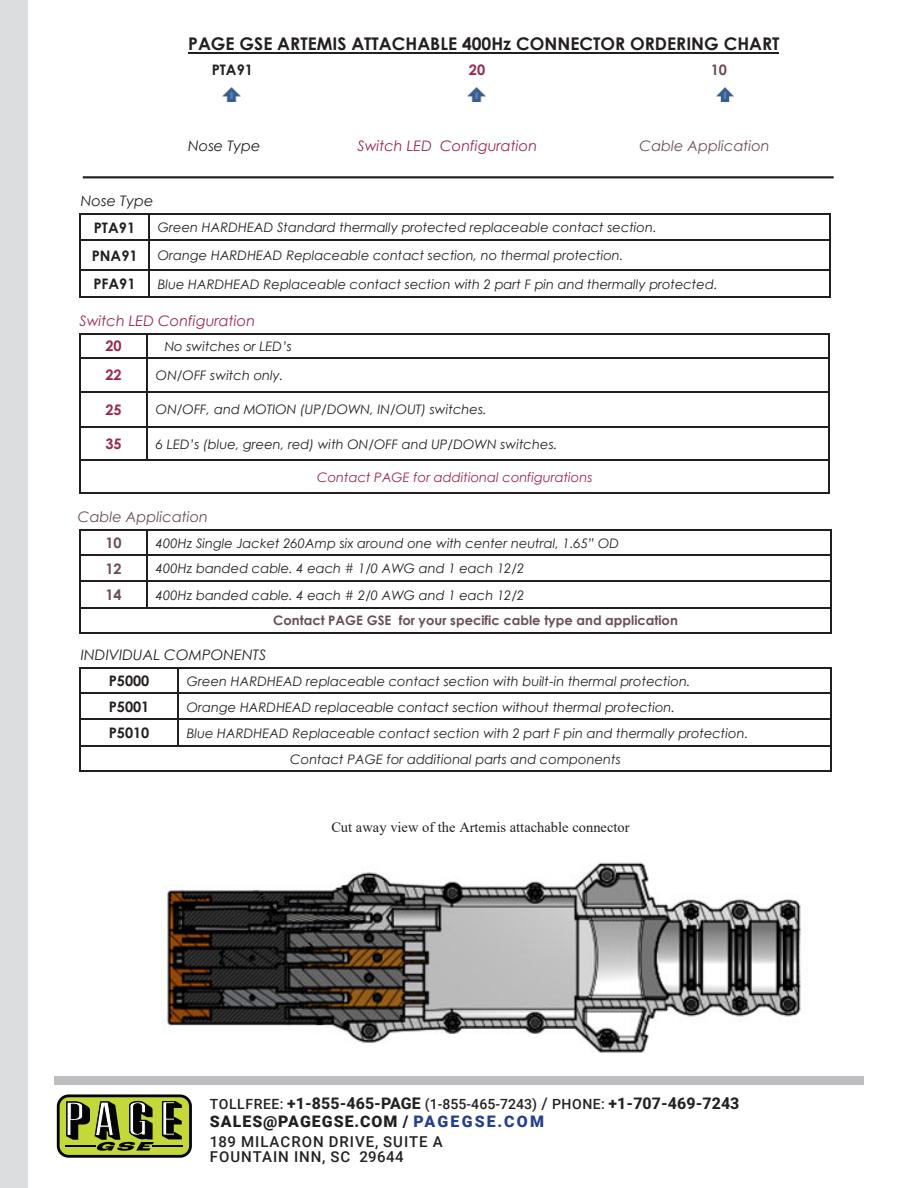
<style>
.page{position:relative;width:918px;height:1188px;background:#fff}
.page>*{position:absolute;margin:0;border:0;box-sizing:border-box;transform-origin:0 0}
.t1{font:700 17.4px "Century Gothic";color:#231f20}
.t2{font:900 15.9px "Roboto";letter-spacing:.065em;color:#231f20}
.t3{font:500 15px/15px "Roboto";letter-spacing:.065em;color:#232222}
.t4{font:italic 14.55px "Century Gothic";letter-spacing:.005em;color:#9a264d}
.t5{font:14.55px "Times New Roman";color:#231f20}
.t6{font:italic 14.55px "Century Gothic";color:#231f20}
.t7{font:700 14.55px "Century Gothic";color:#231f20}
.t8{font:italic 14.55px "Century Gothic";letter-spacing:.005em;color:#6b4d57}
.t9{font:700 14.55px "Century Gothic";letter-spacing:-.005em;color:#9a264d}
.t10{font:700 14.55px "Century Gothic";letter-spacing:-.005em;color:#6b4d57}
.t11{font:500 14.1px "Roboto";letter-spacing:.04em;color:#232222}
.t12{font:italic 13.05px/25.8px "Century Gothic";color:#231f20}
.t13{font:700 13.05px "Century Gothic";color:#6b4d57}
.t14{font:italic 13.05px "Century Gothic";color:#9a264d}
.s1{font-weight:400;font-size:15.9px}
.s2{font-size:15.9px}
.s3{color:#253f8e}
</style>
<div class="page">
<div style="left:54px;top:1077px;width:810px;height:8px;background:#bebec0"></div>
<div style="left:58px;top:1096px;width:133px;height:60px;background:#c4d83a;border-radius:11px"></div>
<div style="left:57px;top:1094px;width:135px;height:64px;border:3px solid #040503;border-radius:11px"></div>
<svg style="left:162px;top:1101px;width:20px;height:38px"></svg>
<svg style="left:66px;top:1101px;width:88px;height:50px"></svg>
<hr style="left:153px;top:1145px;width:30px;height:2px;background:#050504">
<hr style="left:65px;top:1145px;width:30px;height:2px;background:#040503">
<div style="left:0;top:0;width:28px;height:1188px;background:#dcddde"></div>
<hr style="left:83px;top:176px;width:751px;height:2px;background:#231f20">
<hr style="left:79px;top:214px;width:2px;height:82px;background:#231f20">
<hr style="left:149px;top:215px;width:1px;height:81px;background:#231f20">
<hr style="left:829px;top:214px;width:1px;height:82px;background:#231f20">
<hr style="left:79px;top:214px;width:751px;height:1px;background:#231f20">
<hr style="left:81px;top:239px;width:748px;height:2px;background:#231f20">
<hr style="left:81px;top:269px;width:748px;height:2px;background:#231f20">
<hr style="left:79px;top:296px;width:751px;height:2px;background:#231f20">
<hr style="left:79px;top:333px;width:2px;height:159px;background:#231f20">
<hr style="left:147px;top:334px;width:1px;height:125px;background:#231f20">
<hr style="left:829px;top:333px;width:1px;height:159px;background:#231f20">
<hr style="left:79px;top:333px;width:751px;height:2px;background:#231f20">
<hr style="left:81px;top:357px;width:748px;height:1px;background:#231f20">
<hr style="left:81px;top:391px;width:66px;height:2px;background:#231f20">
<hr style="left:147px;top:391px;width:682px;height:2px;background:#231f20">
<hr style="left:81px;top:426px;width:748px;height:1px;background:#231f20">
<hr style="left:81px;top:459px;width:748px;height:2px;background:#231f20">
<hr style="left:79px;top:492px;width:751px;height:2px;background:#231f20">
<hr style="left:79px;top:529px;width:2px;height:103px;background:#231f20">
<hr style="left:147px;top:530px;width:1px;height:77px;background:#231f20">
<hr style="left:830px;top:529px;width:2px;height:103px;background:#231f20">
<hr style="left:79px;top:529px;width:753px;height:2px;background:#231f20">
<hr style="left:81px;top:554px;width:749px;height:2px;background:#231f20">
<hr style="left:81px;top:581px;width:749px;height:1px;background:#231f20">
<hr style="left:81px;top:607px;width:749px;height:1px;background:#231f20">
<hr style="left:79px;top:632px;width:753px;height:2px;background:#231f20">
<hr style="left:79px;top:667px;width:2px;height:103px;background:#231f20">
<hr style="left:178px;top:668px;width:1px;height:77px;background:#231f20">
<hr style="left:830px;top:667px;width:2px;height:103px;background:#231f20">
<hr style="left:79px;top:667px;width:753px;height:2px;background:#231f20">
<hr style="left:81px;top:692px;width:749px;height:2px;background:#231f20">
<hr style="left:81px;top:719px;width:749px;height:1px;background:#231f20">
<hr style="left:81px;top:745px;width:749px;height:1px;background:#231f20">
<hr style="left:79px;top:770px;width:753px;height:2px;background:#231f20">
<img style="left:223px;top:88px;width:17px;height:14px">
<img style="left:468px;top:88px;width:17px;height:14px">
<img style="left:716px;top:88px;width:18px;height:14px">
<img style="left:161px;top:862px;width:640px;height:191px">
<hr style="left:189px;top:52px;width:590px;height:2px;background:#231f20">
<h1 class="t1" style="left:188px;top:37px;width:593px">PAGE GSE ARTEMIS ATTACHABLE 400Hz CONNECTOR ORDERING CHART</h1>
<p class="t7" style="left:212px;top:64px;width:43px">PTA91</p>
<p class="t9" style="left:469px;top:64px;width:18px">20</p>
<p class="t10" style="left:711px;top:64px;width:18px">10</p>
<p class="t6" style="left:81px;top:195px;width:74px">Nose Type</p>
<p class="t6" style="left:188px;top:140px;width:74px">Nose Type</p>
<p class="t4" style="left:357px;top:140px;width:181px">Switch LED Configuration</p>
<p class="t8" style="left:640px;top:140px;width:132px">Cable Application</p>
<p class="t7" style="left:94px;top:222px;width:43px">PTA91</p>
<p class="t12" style="left:158px;top:216px;width:500px">Green HARDHEAD Standard thermally protected replaceable contact section.</p>
<p class="t7" style="left:92px;top:250px;width:47px">PNA91</p>
<p class="t12" style="left:158px;top:244px;width:467px">Orange HARDHEAD Replaceable contact section, no thermal protection.</p>
<p class="t7" style="left:93px;top:278px;width:44px">PFA91</p>
<p class="t12" style="left:158px;top:272px;width:561px">Blue HARDHEAD Replaceable contact section with 2 part F pin and thermally protected.</p>
<p class="t4" style="left:79px;top:315px;width:177px">Switch LED Configuration</p>
<p class="t9" style="left:105px;top:340px;width:18px">20</p>
<p class="t12" style="left:165px;top:334px;width:129px">No switches or LED’s</p>
<p class="t9" style="left:105px;top:369px;width:18px">22</p>
<p class="t12" style="left:156px;top:363px;width:129px">ON/OFF switch only.</p>
<p class="t9" style="left:105px;top:404px;width:18px">25</p>
<p class="t12" style="left:156px;top:398px;width:332px">ON/OFF, and MOTION (UP/DOWN, IN/OUT) switches.</p>
<p class="t9" style="left:105px;top:438px;width:18px">35</p>
<p class="t12" style="left:156px;top:432px;width:403px">6 LED’s (blue, green, red) with ON/OFF and UP/DOWN switches.</p>
<p class="t14" style="left:317px;top:472px;width:277px">Contact PAGE for additional configurations</p>
<p class="t8" style="left:78px;top:511px;width:132px">Cable Application</p>
<p class="t10" style="left:105px;top:537px;width:18px">10</p>
<p class="t12" style="left:156px;top:531px;width:465px">400Hz Single Jacket 260Amp six around one with center neutral, 1.65” OD</p>
<p class="t10" style="left:105px;top:563px;width:18px">12</p>
<p class="t12" style="left:156px;top:557px;width:370px">400Hz banded cable. 4 each # 1/0 AWG and 1 each 12/2</p>
<p class="t10" style="left:105px;top:589px;width:18px">14</p>
<p class="t12" style="left:156px;top:583px;width:370px">400Hz banded cable. 4 each # 2/0 AWG and 1 each 12/2</p>
<p class="t13" style="left:273px;top:615px;width:406px">Contact PAGE GSE for your specific cable type and application</p>
<p class="t6" style="left:81px;top:649px;width:187px">INDIVIDUAL COMPONENTS</p>
<p class="t7" style="left:109px;top:675px;width:42px">P5000</p>
<p class="t12" style="left:187px;top:669px;width:505px">Green HARDHEAD replaceable contact section with built-in thermal protection.</p>
<p class="t7" style="left:109px;top:701px;width:42px">P5001</p>
<p class="t12" style="left:187px;top:695px;width:490px">Orange HARDHEAD replaceable contact section without thermal protection.</p>
<p class="t7" style="left:109px;top:727px;width:42px">P5010</p>
<p class="t12" style="left:290px;top:721px;width:460px;text-indent:-103px">Blue HARDHEAD Replaceable contact section with 2 part F pin and thermally protection.<br>Contact PAGE for additional parts and components</p>
<p class="t5" style="left:331px;top:822px;width:300px">Cut away view of the Artemis attachable connector</p>
<p class="t11" style="left:210px;top:1098px;width:531px">TOLLFREE: <span class="s1">+1-855-465-PAGE</span> (1-855-465-7243) <span class="s2">/</span> PHONE: <span class="s1">+1-707-469-7243</span></p>
<p class="t2" style="left:210px;top:1116px;width:335px">SALES@PAGEGSE.COM / <span class="s3">PAGEGSE.COM</span></p>
<p class="t3" style="left:210px;top:1135px;width:235px">189 MILACRON DRIVE, SUITE A<br>FOUNTAIN INN, SC 29644</p>
</div>
